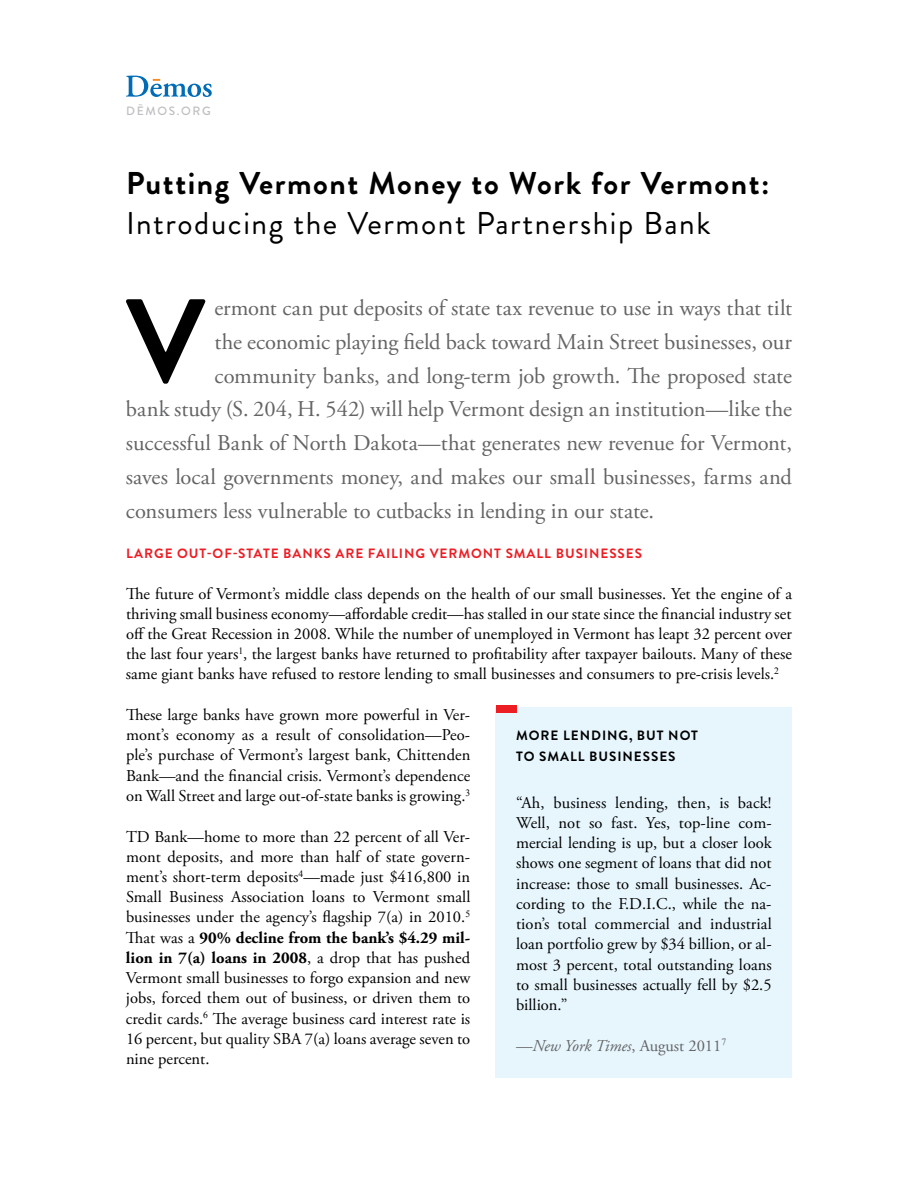
<style>
.page{position:relative;width:918px;height:1188px;background:#fff}
.page>*{position:absolute;margin:0;border:0;box-sizing:border-box;transform-origin:0 0}
.t1{font:700 118.95px "Brandon Grotesque";color:#000}
.t2{font:700 31.5px "Brandon Grotesque";letter-spacing:.05em;color:#000}
.t3{font:31.5px "Brandon Grotesque";letter-spacing:.05em;color:#000}
.t4{font:22.5px "Adobe Garamond Pro";color:#636466}
.t5{font:16.5px/20.2px "Adobe Garamond Pro";color:#000;text-align:justify}
.t6{font:16.5px "Adobe Garamond Pro";color:#636466}
.t7{font:700 13.5px "Brandon Grotesque";letter-spacing:.07em;color:#ed1d24}
.t8{font:700 13.5px/20.2px "Brandon Grotesque";letter-spacing:.07em;color:#000}
.t9{font:500 12px "Brandon Grotesque";letter-spacing:.14em;color:#bcbec1}
.s1{font-weight:700}
.s2{font-style:italic}
</style>
<div class="page">
<svg style="left:126px;top:76px;width:86px;height:21px"></svg>
<div style="left:496px;top:707px;width:296px;height:371px;background:#e7f6fd"></div>
<div style="left:496px;top:706px;width:21px;height:7px;background:#ed1d24"></div>
<p class="t9" style="left:126px;top:103px;width:86px">DĒMOS.ORG</p>
<h2 class="t2" style="left:126px;top:161px;width:645px">PUTTING VERMONT MONEY TO WORK FOR VERMONT:</h2>
<h2 class="t3" style="left:126px;top:202px;width:586px">Introducing the Vermont Partnership Bank</h2>
<h1 class="t1" style="left:126px;top:258px;width:80px">V</h1>
<h3 class="t4" style="left:215px;top:294px;width:579px">ermont can put deposits of state tax revenue to use in ways that tilt</h3>
<h3 class="t4" style="left:215px;top:328px;width:579px">the economic playing field back toward Main Street businesses, our</h3>
<h3 class="t4" style="left:215px;top:362px;width:579px">community banks, and long-term job growth. The proposed state</h3>
<h3 class="t4" style="left:126px;top:396px;width:668px">bank study (S. 204, H. 542) will help Vermont design an institution—like the</h3>
<h3 class="t4" style="left:126px;top:429px;width:668px">successful Bank of North Dakota—that generates new revenue for Vermont,</h3>
<h3 class="t4" style="left:126px;top:463px;width:668px">saves local governments money, and makes our small businesses, farms and</h3>
<h3 class="t4" style="left:126px;top:497px;width:530px">consumers less vulnerable to cutbacks in lending in our state.</h3>
<p class="t7" style="left:126px;top:544px;width:516px">LARGE OUT-O F-STATE BANKS ARE FAILING VERMO NT SMALL BUSINESS ES</p>
<p class="t5" style="left:126px;top:584px;width:668px">The future of Vermont’s middle class depends on the health of our small businesses. Yet the engine of a thriving small business economy—affordable credit—has stalled in our state since the financial industry set off the Great Recession in 2008. While the number of unemployed in Vermont has leapt 32 percent over the last four years<sup>1</sup>, the largest banks have returned to profitability after taxpayer bailouts. Many of these same giant banks have refused to restore lending to small businesses and consumers to pre-crisis levels.<sup>2</sup></p>
<p class="t5" style="left:126px;top:705px;width:346px">These large banks have grown more powerful in Ver&shy;mont’s economy as a result of consolidation—Peo&shy;ple’s purchase of Vermont’s largest bank, Chittenden Bank—and the financial crisis. Vermont’s dependence on Wall Street and large out-of-state banks is growing.<sup>3</sup></p>
<p class="t5" style="left:126px;top:827px;width:346px">TD Bank—home to more than 22 percent of all Ver&shy;mont deposits, and more than half of state govern&shy;ment’s short-term deposits<sup>4</sup>—made just $416,800 in Small Business Association loans to Vermont small businesses under the agency’s flagship 7(a) in 2010.<sup>5<br></sup>That was a <span class="s1">90% decline from the bank’s $4.29 mil&shy;lion in 7(a) loans in 2008</span>, a drop that has pushed Vermont small businesses to forgo expansion and new jobs, forced them out of business, or driven them to credit cards.<sup>6</sup> The average business card interest rate is 16 percent, but quality SBA 7(a) loans average seven to nine percent.</p>
<p class="t8" style="left:516px;top:726px;width:183px">MORE LENDING, BUT NOT<br>TO SMALL BUSINESSES</p>
<p class="t5" style="left:516px;top:793px;width:257px">“Ah, business lending, then, is back!<br>Well, not so fast. Yes, top-line com&shy;mercial lending is up, but a closer look shows one segment of loans that did not increase: those to small businesses. Ac&shy;cording to the F.D.I.C., while the na&shy;tion’s total commercial and industrial loan portfolio grew by $34 billion, or al&shy;most 3 percent, total outstanding loans to small businesses actually fell by $2.5 billion.”</p>
<p class="t6" style="left:516px;top:1036px;width:212px">—<span class="s2">New York Times</span>, August 2011<sup>7</sup></p>
</div>
